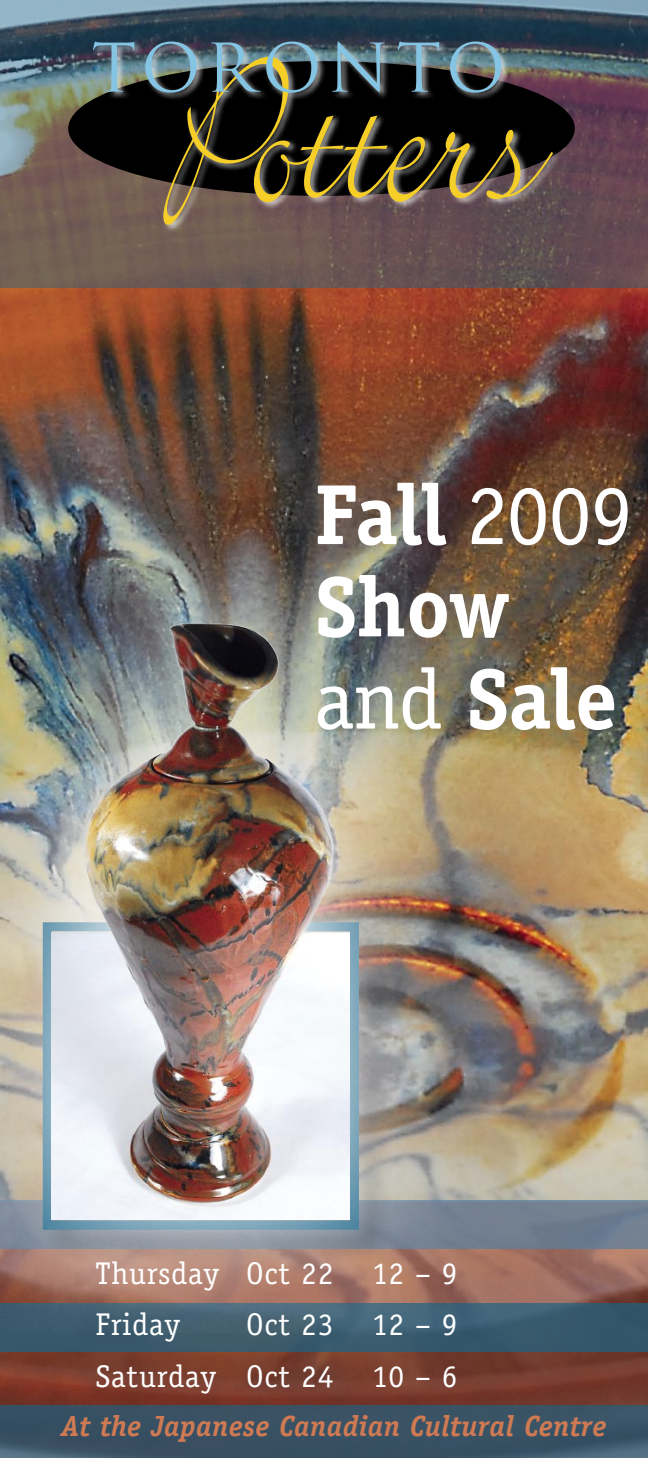
<style>
.page{position:relative;width:648px;height:1458px;background:#fff}
.page>*{position:absolute;margin:0;border:0;box-sizing:border-box;transform-origin:0 0}
.t1{font:261px "Bickley Script Plain";color:#f5ce28;scale:.75 1}
.t2{font:700 85.5px/92.2px "Officina Serif";letter-spacing:-.01em;color:#fff}
.t3{font:65.25px "Trajan";letter-spacing:.085em;color:#85c4e3}
.t4{font:31.5px/51.8px "Officina Serif";letter-spacing:.025em;color:#fff}
.t5{font:italic 700 29.25px "Officina Serif";letter-spacing:.01em;color:#cf7a53}
.s1{font-weight:400}
</style>
<div class="page">
<img style="left:0;top:288px;width:648px;height:912px">
<svg style="left:0;top:1249px;width:648px;height:156px;background:#7f4436"></svg>
<div style="left:0;top:1303px;width:648px;height:49px;background:#37586b"></div>
<div style="left:0;top:1405px;width:648px;height:53px;background:#395163"></div>
<div style="left:0;top:1200px;width:648px;height:49px;background:#727f90"></div>
<svg style="left:0;top:0;width:648px;height:288px;background:#5b565b"></svg>
<div style="left:92px;top:40px;width:469px;height:192px;background:#fff;opacity:.65"></div>
<img style="left:0;top:436px;width:488px;height:897px">
<img style="left:52px;top:583px;width:298px;height:637px">
<h3 class="t3" style="left:91px;top:29px;width:416px">TORONTO</h3>
<h1 class="t1" style="left:162px;top:-46px;width:505px">Potters</h1>
<h2 class="t2" style="left:314px;top:468px;width:320px">Fall <span class="s1">2009<br></span>Show <span class="s1">and</span> Sale</h2>
<p class="t4" style="left:95px;top:1247px;width:364px">Thursday Oct 22 12 – 9<br>Friday</p>
<p class="t4" style="left:95px;top:1299px;width:364px;text-align:right">Oct 23 12 – 9<br>Saturday Oct 24 10 – 6</p>
<p class="t5" style="left:61px;top:1408px;width:547px">At the Japanese Canadian Cultural Centre</p>
</div>
